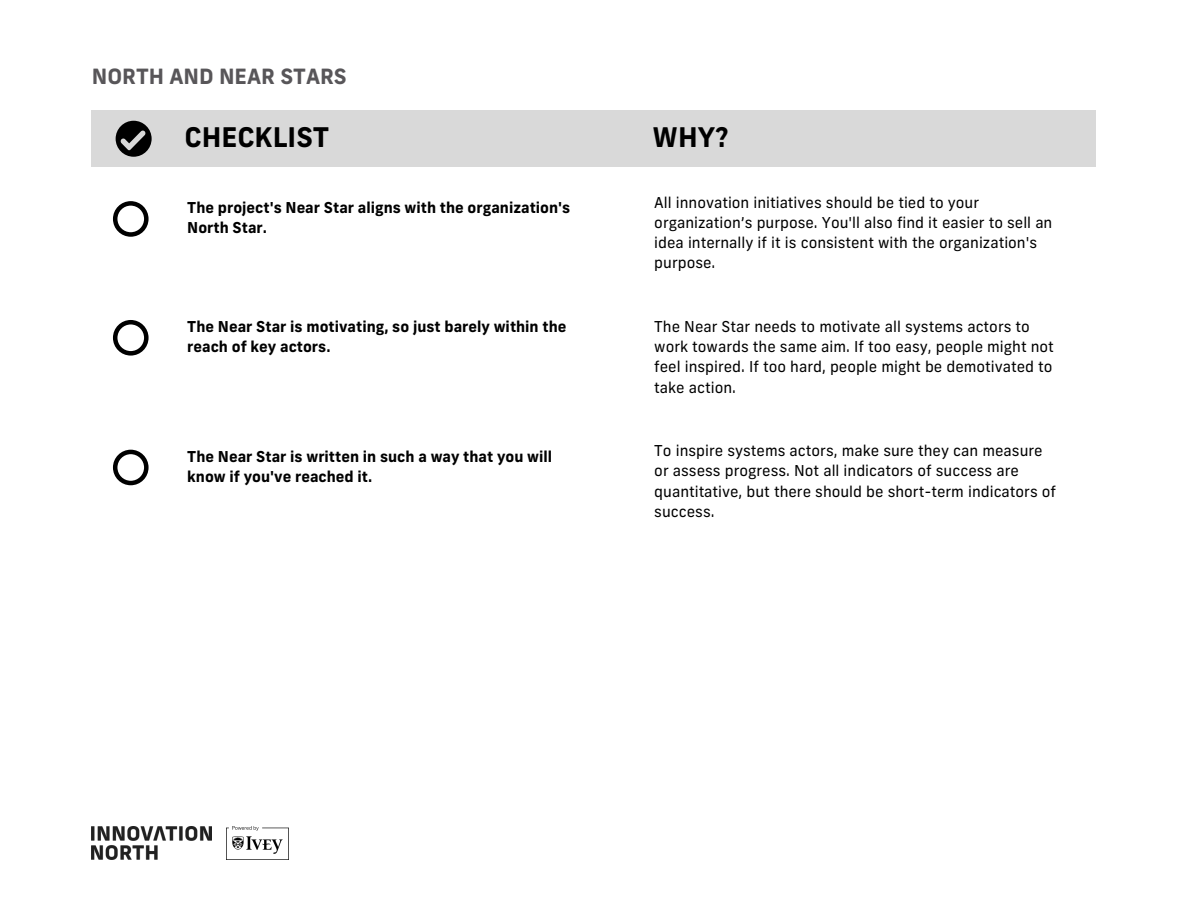
<style>
.page{position:relative;width:1188px;height:918px;background:#fff}
.page>*{position:absolute;margin:0;border:0;box-sizing:border-box;transform-origin:0 0}
.t1{font:700 27px "Frank New";color:#000}
.t2{font:700 21px "Frank New";color:#585659}
.t3{font:15px/20.2px "Frank New";color:#000}
.t4{font:700 15px/20.2px "Frank New";color:#000}
</style>
<div class="page">
<img style="left:92px;top:826px;width:119px;height:34px">
<div style="left:92px;top:110px;width:1004px;height:57px;background:#d9d9d9"></div>
<svg style="left:116px;top:121px;width:36px;height:36px"></svg>
<svg style="left:113px;top:201px;width:36px;height:36px"></svg>
<svg style="left:113px;top:320px;width:36px;height:36px"></svg>
<svg style="left:113px;top:450px;width:36px;height:35px"></svg>
<img style="left:226px;top:826px;width:62px;height:34px">
<p class="t2" style="left:92px;top:67px;width:257px">NORTH AND NEAR STARS</p>
<h1 class="t1" style="left:185px;top:126px;width:146px">CHECKLIST</h1>
<h1 class="t1" style="left:653px;top:126px;width:78px">WHY?</h1>
<h3 class="t4" style="left:187px;top:199px;width:385px">The project's Near Star aligns with the organization's<br>North Star.</h3>
<p class="t3" style="left:654px;top:193px;width:400px">All innovation initiatives should be tied to your organization’s purpose. You'll also find it easier to sell an idea internally if it is consistent with the organization's purpose.</p>
<h3 class="t4" style="left:187px;top:318px;width:381px">The Near Star is motivating, so just barely within the reach of key actors.</h3>
<p class="t3" style="left:654px;top:318px;width:401px">The Near Star needs to motivate all systems actors to work towards the same aim. If too easy, people might not feel inspired. If too hard, people might be demotivated to take action.</p>
<h3 class="t4" style="left:187px;top:447px;width:366px">The Near Star is written in such a way that you will know if you've reached it.</h3>
<p class="t3" style="left:654px;top:442px;width:403px">To inspire systems actors, make sure they can measure or assess progress. Not all indicators of success are quantitative, but there should be short-term indicators of success.</p>
</div>
